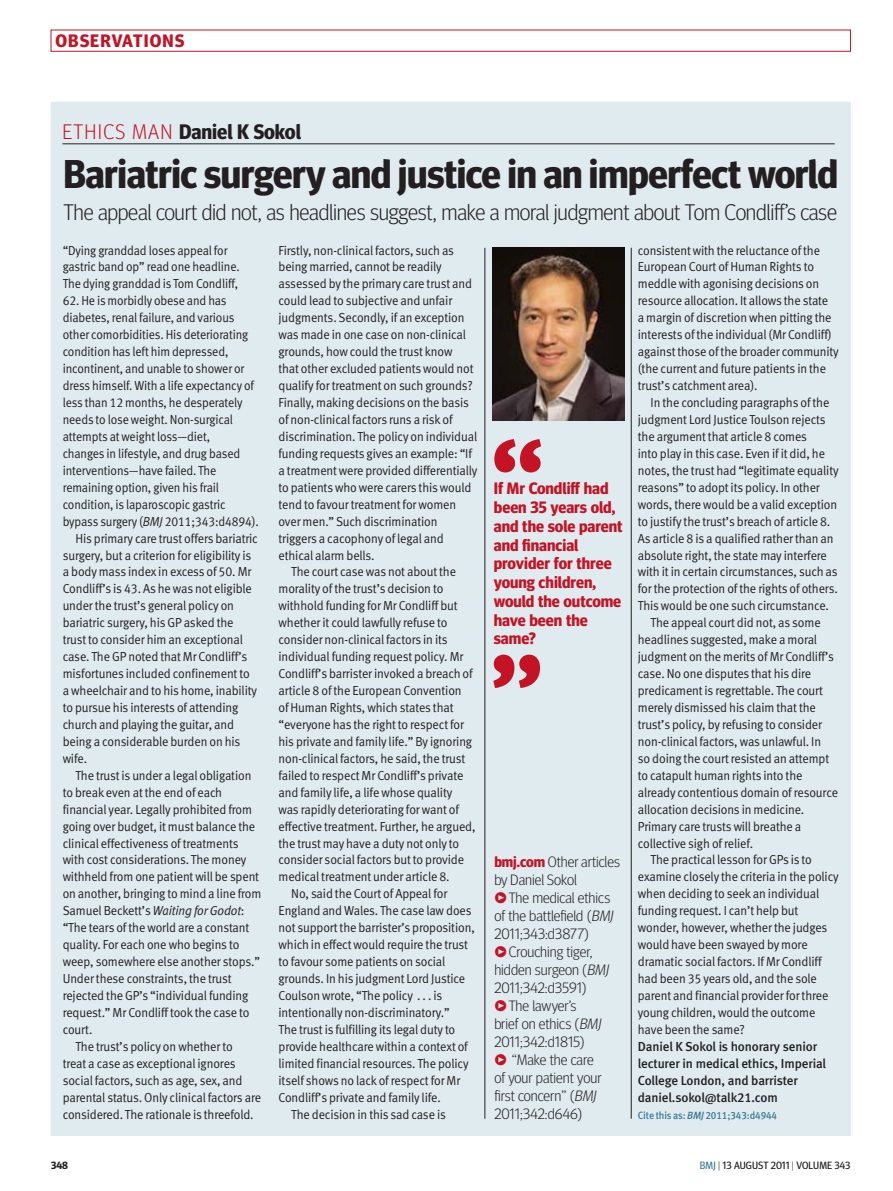
<style>
.page{position:relative;width:893px;height:1191px;background:#fff}
.page>*{position:absolute;margin:0;border:0;box-sizing:border-box;transform-origin:0 0}
.t1{font:700 111px "Meta Headline OT";color:#c41324}
.head_28_bold{font:700 40.2px "Meta Headline OT";letter-spacing:-.01em;color:#231f20}
.intro_15{font:300 22.5px "Meta Headline OT";letter-spacing:-.01em;color:#231f20}
.column_slug{font:700 21px "Meta Headline OT";color:#231f20}
.t2{font:700 18px "Meta Headline OT";letter-spacing:.06em;color:#c41324}
.quote{font:700 16.5px/18.8px "Meta Headline OT";color:#c41324}
.Link_Blob_10pt{font:300 15px/18px "Meta Headline OT";color:#231f20}
.Link-run-on_head_10p{font:300 15px/18px "Meta Headline OT";color:#231f20}
.sans_text_indent{font:13.05px/17px "Meta Normal LF";letter-spacing:-.01em;color:#231f20;scale:.95 1}
.sans_text{font:13.05px/17px "Meta Normal LF";letter-spacing:-.01em;color:#231f20;scale:.93 1}
.author_biog{font:13.05px/17px "Meta Medium LF";letter-spacing:-.01em;color:#231f20}
.citation{font:10.5px "Meta Medium LF";letter-spacing:-.01em;color:#3c7b93;scale:.95 1}
.t3{font:10.5px "Meta Headline OT";letter-spacing:.01em;color:#231f20}
.t4{font:700 10.5px "Meta Headline OT";color:#231f20}
.s1{font-weight:300;color:#c41324}
.s2{font-style:italic}
.s3{font-weight:700;color:#c41324}
.s4{font-family:"Meta Pro";font-weight:500;color:#c41324}
.s5{color:#3c7b93}
.s6{font-weight:300}
</style>
<div class="page">
<div style="left:51px;top:102px;width:799px;height:1033px;background:#e0ebf0"></div>
<hr style="left:62px;top:144px;width:773px;height:1px;background:#231f20">
<hr style="left:485px;top:248px;width:1px;height:870px;background:#231f20">
<hr style="left:631px;top:248px;width:1px;height:870px;background:#231f20">
<img style="left:493px;top:247px;width:131px;height:173px">
<p class="t2" style="left:56px;top:30px;width:130px">OBSERVATIONS</p>
<p class="column_slug" style="left:63px;top:119px;width:240px"><span class="s1">ETHICS MAN</span> Daniel K Sokol</p>
<p class="head_28_bold" style="left:63px;top:149px;width:776px">Bariatric surgery and justice in an imperfect world</p>
<p class="intro_15" style="left:63px;top:199px;width:775px">The appeal court did not, as headlines suggest, make a moral judgment about Tom Condliff’s case</p>
<p class="sans_text_indent" style="left:638px;top:241px;width:213px">consistent with the reluctance of the European Court of Human Rights to meddle with agonising decisions on resource allocation. It allows the state<br>a margin of discretion when pitting the interests of the individual (Mr Condliff) against those of the broader community (the current and future patients in the trust’s catchment area).</p>
<p class="sans_text_indent" style="left:638px;top:394px;width:213px;text-indent:13px">In the concluding paragraphs of the judgment Lord Justice Toulson rejects the argument that article 8 comes<br>into play in this case. Even if it did, he notes, the trust had “legitimate equality reasons” to adopt its policy. In other words, there would be a valid exception to justify the trust’s breach of article 8.<br>As article 8 is a qualified rather than an absolute right, the state may interfere with it in certain circumstances, such as for the protection of the rights of others.<br>This would be one such circumstance.</p>
<p class="sans_text_indent" style="left:638px;top:614px;width:212px;text-indent:13px">The appeal court did not, as some headlines suggested, make a moral judgment on the merits of Mr Condliff’s case. No one disputes that his dire predicament is regrettable. The court merely dismissed his claim that the trust’s policy, by refusing to consider non-clinical factors, was unlawful. In<br>so doing the court resisted an attempt to catapult human rights into the already contentious domain of resource allocation decisions in medicine.<br>Primary care trusts will breathe a collective sigh of relief.</p>
<p class="sans_text_indent" style="left:638px;top:851px;width:213px;text-indent:13px">The practical lesson for GPs is to examine closely the criteria in the policy when deciding to seek an individual funding request. I can’t help but wonder, however, whether the judges would have been swayed by more dramatic social factors. If Mr Condliff had been 35 years old, and the sole parent and financial provider for three young children, would the outcome have been the same?</p>
<p class="author_biog" style="left:638px;top:1037px;width:190px">Daniel K Sokol is honorary senior lecturer in medical ethics, Imperial<br>College London, and barrister daniel.sokol@talk21.com</p>
<p class="citation" style="left:638px;top:1108px;width:148px">Cite this as: <span class="s2">BMJ</span> 2011;343:d4944</p>
<p class="sans_text_indent" style="left:279px;top:241px;width:211px">Firstly, non-clinical factors, such as being married, cannot be readily assessed by the primary care trust and could lead to subjective and unfair judgments. Secondly, if an exception was made in one case on non-clinical grounds, how could the trust know<br>that other excluded patients would not qualify for treatment on such grounds?<br>Finally, making decisions on the basis of non-clinical factors runs a risk of discrimination. The policy on individual funding requests gives an example: “If a treatment were provided differentially to patients who were carers this would tend to favour treatment for women over men.” Such discrimination triggers a cacophony of legal and ethical alarm bells.</p>
<p class="sans_text_indent" style="left:279px;top:563px;width:209px;text-indent:13px">The court case was not about the morality of the trust’s decision to withhold funding for Mr Condliff but whether it could lawfully refuse to consider non-clinical factors in its individual funding request policy. Mr Condliff’s barrister invoked a breach of article 8 of the European Convention<br>of Human Rights, which states that “everyone has the right to respect for his private and family life.” By ignoring non-clinical factors, he said, the trust failed to respect Mr Condliff’s private and family life, a life whose quality was rapidly deteriorating for want of effective treatment. Further, he argued, the trust may have a duty not only to consider social factors but to provide medical treatment under article 8.</p>
<p class="sans_text_indent" style="left:279px;top:885px;width:208px;text-indent:13px">No, said the Court of Appeal for England and Wales. The case law does not support the barrister’s proposition, which in effect would require the trust to favour some patients on social grounds. In his judgment Lord Justice Coulson wrote, “The policy . . . is intentionally non-discriminatory.”<br>The trust is fulfilling its legal duty to provide healthcare within a context of limited financial resources. The policy itself shows no lack of respect for Mr Condliff’s private and family life.</p>
<p class="sans_text_indent" style="left:291px;top:1105px;width:164px">The decision in this sad case is</p>
<p class="sans_text" style="left:63px;top:241px;width:192px">“Dying granddad loses appeal for gastric band op” read one headline.<br>The dying granddad is Tom Condliff,</p>
<p class="sans_text" style="left:63px;top:292px;width:212px">62. He is morbidly obese and has diabetes, renal failure, and various other comorbidities. His deteriorating condition has left him depressed, incontinent, and unable to shower or dress himself. With a life expectancy of less than 12 months, he desperately needs to lose weight. Non-surgical attempts at weight loss—diet,<br>changes in lifestyle, and drug based interventions—have failed. The remaining option, given his frail condition, is laparoscopic gastric bypass surgery (<span class="s2">BMJ</span> 2011;343:d4894).</p>
<p class="sans_text_indent" style="left:63px;top:529px;width:207px;text-indent:13px">His primary care trust offers bariatric surgery, but a criterion for eligibility is a body mass index in excess of 50. Mr Condliff’s is 43. As he was not eligible under the trust’s general policy on bariatric surgery, his GP asked the trust to consider him an exceptional case. The GP noted that Mr Condliff’s misfortunes included confinement to a wheelchair and to his home, inability to pursue his interests of attending church and playing the guitar, and being a considerable burden on his wife.</p>
<p class="sans_text_indent" style="left:63px;top:766px;width:211px;text-indent:13px">The trust is under a legal obligation to break even at the end of each financial year. Legally prohibited from going over budget, it must balance the clinical effectiveness of treatments with cost considerations. The money withheld from one patient will be spent on another, bringing to mind a line from Samuel Beckett’s <span class="s2">Waiting for Godot</span>: “The tears of the world are a constant quality. For each one who begins to weep, somewhere else another stops.” Under these constraints, the trust rejected the GP’s “individual funding request.” Mr Condliff took the case to court.</p>
<p class="sans_text_indent" style="left:63px;top:1037px;width:210px;text-indent:13px">The trust’s policy on whether to<br>treat a case as exceptional ignores social factors, such as age, sex, and parental status. Only clinical factors are considered. The rationale is threefold.</p>
<p class="t1" style="left:492px;top:412px;width:53px">“</p>
<p class="quote" style="left:494px;top:479px;width:130px">If Mr Condliff had been 35 years old, and the sole parent and financial provider for three young children, would the outcome have been the same?</p>
<p class="t1" style="left:543px;top:715px;width:53px;rotate:-180deg">“</p>
<p class="Link-run-on_head_10p" style="left:494px;top:852px;width:127px"><span class="s3">bmj.com</span> Other articles by Daniel Sokol</p>
<p class="Link_Blob_10pt" style="left:494px;top:888px;width:120px"><span class="s4">Ж</span>The medical ethics of the battlefield (<span class="s2">BMJ<br></span>2011;343:d3877)</p>
<p class="Link_Blob_10pt" style="left:494px;top:942px;width:116px"><span class="s4">Ж</span>Crouching tiger, hidden surgeon (<span class="s2">BMJ<br></span>2011;342:d3591)</p>
<p class="Link_Blob_10pt" style="left:494px;top:996px;width:108px"><span class="s4">Ж</span>The lawyer’s brief on ethics (<span class="s2">BMJ<br></span>2011;342:d1815)</p>
<p class="Link_Blob_10pt" style="left:494px;top:1050px;width:109px"><span class="s4">Ж</span> “Make the care of your patient your first concern” (<span class="s2">BMJ<br></span>2011;342:d646)</p>
<p class="t4" style="left:51px;top:1159px;width:19px">348</p>
<p class="t3" style="left:700px;top:1159px;width:152px"><span class="s5">BMJ</span> <span class="s6">|</span> 13 AUGUST 2011 <span class="s6">|</span> VOLUME 343</p>
</div>
